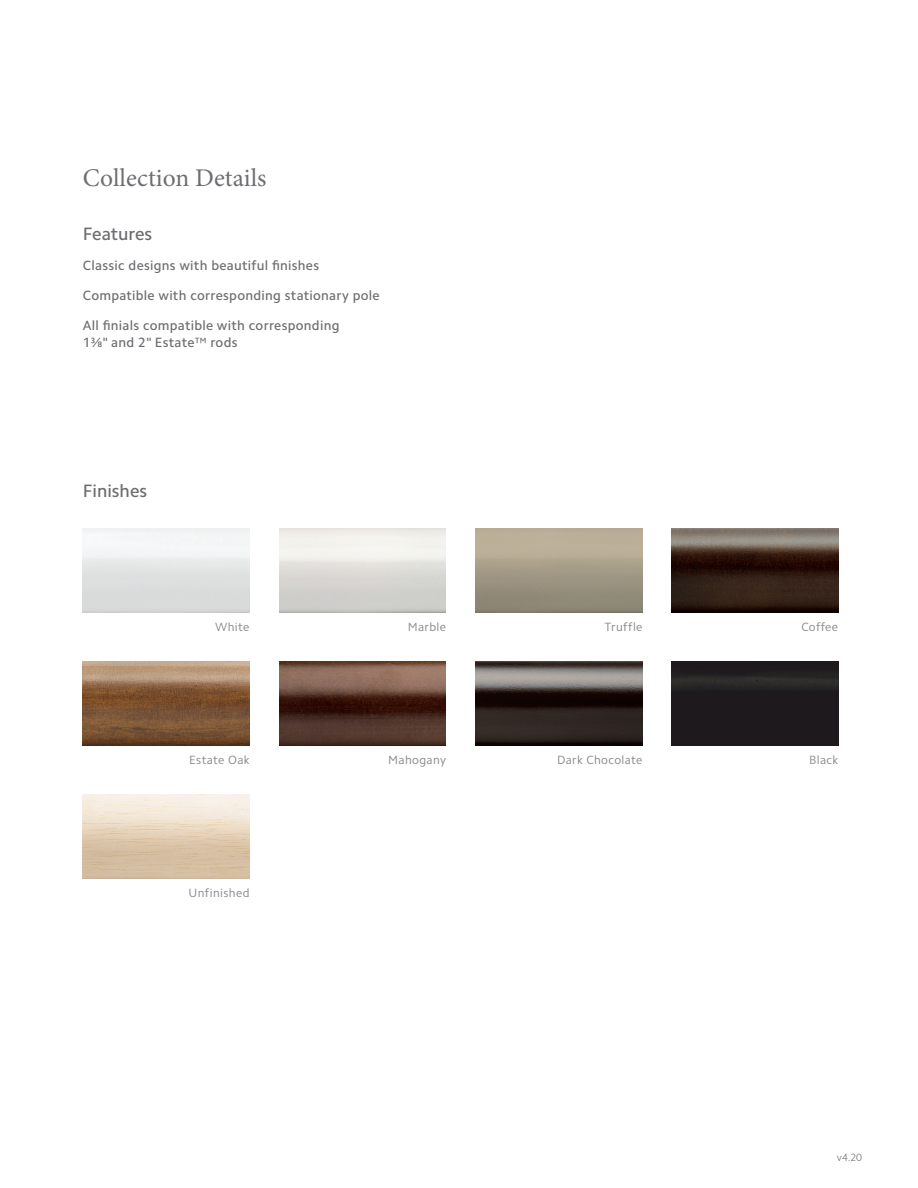
<style>
.page{position:relative;width:918px;height:1188px;background:#fff}
.page>*{position:absolute;margin:0;border:0;box-sizing:border-box;transform-origin:0 0}
.t1{font:25.5px "Minion Pro";letter-spacing:.005em;color:#6d6e71}
.t2{font:500 18px "Camphor Std";color:#6d6e71}
.t3{font:500 13.5px "Camphor Std";letter-spacing:.02em;color:#6d6e71}
.t4{font:12px "Camphor Std";letter-spacing:.03em;color:#888a8d}
.t5{font:300 10.5px "Camphor Std";color:#6d6e71}
.s1{font-weight:400}
</style>
<div class="page">
<img style="left:476px;top:661px;width:166px;height:84px">
<img style="left:279px;top:661px;width:167px;height:84px">
<img style="left:83px;top:661px;width:166px;height:84px">
<img style="left:83px;top:795px;width:166px;height:84px">
<img style="left:672px;top:528px;width:166px;height:84px">
<img style="left:672px;top:661px;width:166px;height:84px">
<p class="t1" style="left:83px;top:161px;width:185px">Collection Details</p>
<p class="t2" style="left:83px;top:223px;width:71px">Features</p>
<p class="t3" style="left:83px;top:258px;width:238px">Classic designs with beautiful finishes</p>
<p class="t3" style="left:83px;top:288px;width:298px">Compatible with corresponding stationary pole</p>
<p class="t3" style="left:83px;top:318px;width:258px">All finials compatible with corresponding</p>
<p class="t3" style="left:83px;top:334px;width:156px">1⅜" and 2" Estate<span class="s1">™</span> rods</p>
<p class="t2" style="left:83px;top:480px;width:66px">Finishes</p>
<p class="t4" style="left:215px;top:620px;width:36px">White</p>
<p class="t4" style="left:189px;top:753px;width:62px">Estate Oak</p>
<p class="t4" style="left:189px;top:886px;width:62px">Unfinished</p>
<p class="t4" style="left:408px;top:620px;width:40px">Marble</p>
<p class="t4" style="left:388px;top:753px;width:59px">Mahogany</p>
<p class="t4" style="left:605px;top:620px;width:39px">Truffle</p>
<p class="t4" style="left:557px;top:753px;width:87px">Dark Chocolate</p>
<p class="t4" style="left:801px;top:620px;width:38px">Coffee</p>
<p class="t4" style="left:809px;top:753px;width:31px">Black</p>
<p class="t5" style="left:837px;top:1151px;width:27px">v4.20</p>
</div>
